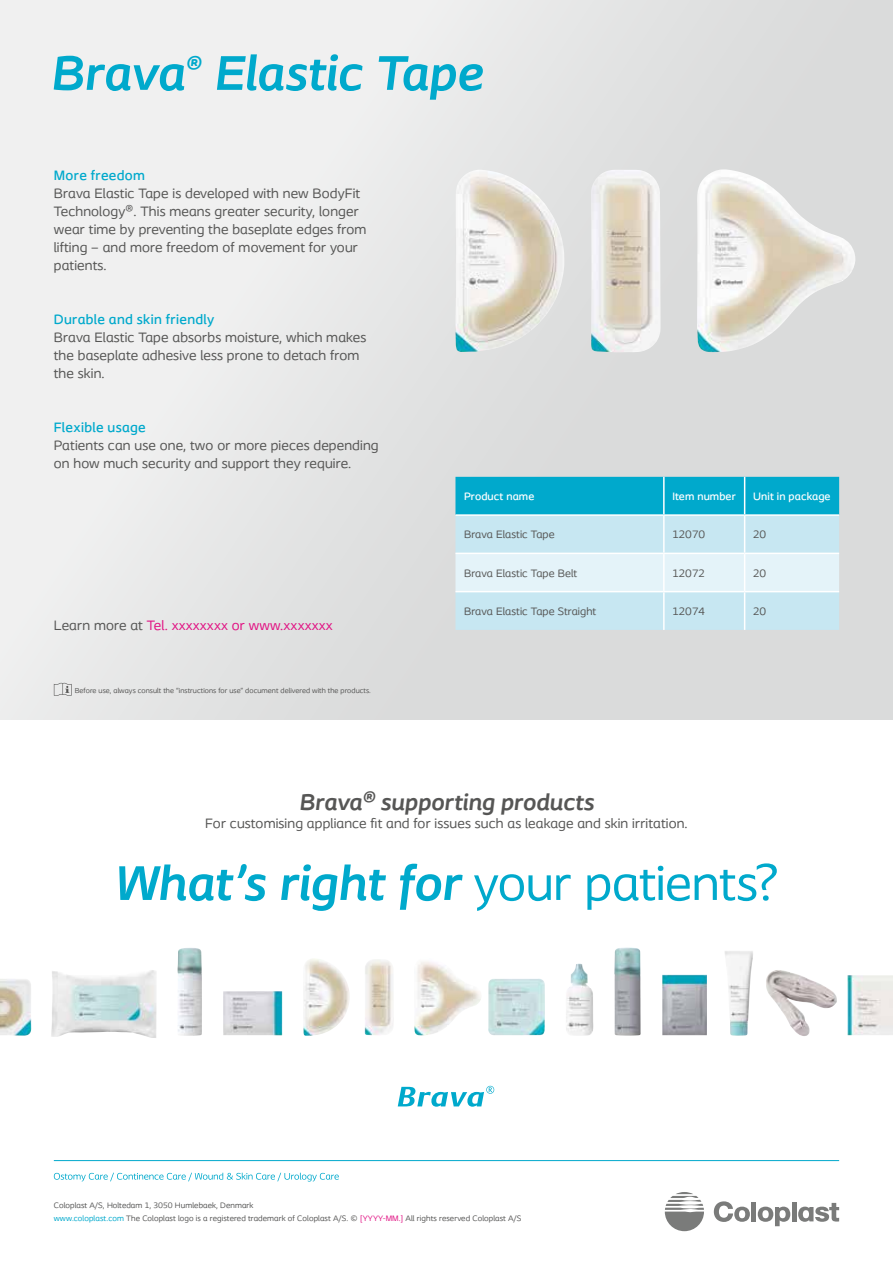
<style>
.page{position:relative;width:893px;height:1263px;background:#fff}
.page>*{position:absolute;margin:0;border:0;box-sizing:border-box;transform-origin:0 0}
.t1{font:italic 700 51px "Coloplast";letter-spacing:-.005em;color:#00a9cc}
.t2{font:italic 700 24px "Coloplast";letter-spacing:-.005em;color:#565655}
.t3{font:14.25px/18px "Coloplast";letter-spacing:.01em;color:#565655}
.t4{font:500 14.25px "Coloplast";letter-spacing:.025em;color:#00a9cc}
.t5{font:14.25px "Coloplast";letter-spacing:.01em;color:#e11283}
.t6{font:11.25px "Coloplast";letter-spacing:.01em;color:#565655}
.t7{font:500 11.25px "Coloplast";letter-spacing:.01em;color:#fff}
.t8{font:8.25px/13.2px "Coloplast";letter-spacing:.01em;color:#565655}
.t9{font:7.5px "Coloplast";letter-spacing:.01em;color:#565655}
.s1{color:#565655}
.s2{font-weight:400;font-style:normal}
.s3{color:#00a9cc}
.s4{color:#e11283}
</style>
<div class="page">
<svg style="left:54px;top:1173px;width:285px;height:8px"></svg>
<div style="left:0;top:0;width:893px;height:720px;background:#e5e6e6"></div>
<svg style="left:455px;top:477px;width:384px;height:153px;background:#9ddaea"></svg>
<hr style="left:663px;top:477px;width:2px;height:37px;background:#fff">
<hr style="left:744px;top:477px;width:1px;height:37px;background:#fff">
<hr style="left:455px;top:514px;width:209px;height:2px;background:#fff">
<hr style="left:664px;top:514px;width:81px;height:2px;background:#fff">
<hr style="left:663px;top:516px;width:2px;height:37px;background:#fff">
<hr style="left:745px;top:514px;width:94px;height:2px;background:#fff">
<hr style="left:744px;top:516px;width:1px;height:37px;background:#fff">
<hr style="left:455px;top:553px;width:209px;height:1px;background:#fff">
<hr style="left:664px;top:553px;width:81px;height:1px;background:#fff">
<hr style="left:663px;top:554px;width:2px;height:37px;background:#fff">
<hr style="left:745px;top:553px;width:94px;height:1px;background:#fff">
<hr style="left:744px;top:554px;width:1px;height:37px;background:#fff">
<hr style="left:455px;top:591px;width:209px;height:1px;background:#fff">
<hr style="left:664px;top:591px;width:81px;height:1px;background:#fff">
<hr style="left:663px;top:592px;width:2px;height:38px;background:#fff">
<hr style="left:745px;top:591px;width:94px;height:1px;background:#fff">
<hr style="left:744px;top:592px;width:1px;height:38px;background:#fff">
<img style="left:697px;top:169px;width:159px;height:183px">
<img style="left:591px;top:170px;width:69px;height:182px">
<img style="left:455px;top:170px;width:109px;height:182px">
<hr style="left:54px;top:1160px;width:785px;height:1px;background:#00a9cc">
<img style="left:0;top:979px;width:31px;height:56px">
<img style="left:488px;top:979px;width:57px;height:56px">
<img style="left:303px;top:959px;width:47px;height:77px">
<img style="left:365px;top:959px;width:28px;height:76px">
<img style="left:414px;top:961px;width:67px;height:74px">
<img style="left:766px;top:970px;width:71px;height:66px">
<img style="left:51px;top:970px;width:106px;height:68px">
<img style="left:177px;top:948px;width:25px;height:88px">
<img style="left:223px;top:991px;width:59px;height:44px">
<img style="left:614px;top:947px;width:27px;height:89px">
<img style="left:662px;top:975px;width:45px;height:60px">
<img style="left:847px;top:975px;width:46px;height:60px">
<img style="left:566px;top:964px;width:27px;height:72px">
<img style="left:725px;top:951px;width:28px;height:85px">
<svg style="left:54px;top:683px;width:18px;height:13px"></svg>
<svg style="left:714px;top:1201px;width:36px;height:21px"></svg>
<div style="left:751px;top:1202px;width:5px;height:19px;background:#7a7b7a"></div>
<hr style="left:792px;top:1202px;width:4px;height:19px;background:#7a7b7a">
<svg style="left:758px;top:1206px;width:32px;height:20px"></svg>
<svg style="left:798px;top:1203px;width:41px;height:19px"></svg>
<svg style="left:665px;top:1192px;width:39px;height:39px"></svg>
<svg style="left:398px;top:1086px;width:96px;height:21px"></svg>
<h1 class="t1" style="left:50px;top:42px;width:434px">Brava<sup>®</sup> Elastic Tape</h1>
<p class="t4" style="left:54px;top:167px;width:93px">More freedom</p>
<p class="t3" style="left:54px;top:184px;width:314px">Brava Elastic Tape is developed with new BodyFit Technology®. This means greater security, longer wear time by preventing the baseplate edges from lifting – and more freedom of movement for your patients.</p>
<p class="t4" style="left:54px;top:311px;width:162px">Durable and skin friendly</p>
<p class="t3" style="left:54px;top:328px;width:314px">Brava Elastic Tape absorbs moisture, which makes the baseplate adhesive less prone to detach from the skin.</p>
<p class="t4" style="left:54px;top:419px;width:93px">Flexible usage</p>
<p class="t3" style="left:54px;top:436px;width:326px">Patients can use one, two or more pieces depending on how much security and support they require.</p>
<p class="t5" style="left:54px;top:617px;width:280px"><span class="s1">Learn more at</span> Tel. xxxxxxxx or www.xxxxxxx</p>
<p class="t9" style="left:75px;top:686px;width:298px">Before use, always consult the “instructions for use” document delivered with the products.</p>
<p class="t7" style="left:464px;top:489px;width:72px">Product name</p>
<p class="t7" style="left:672px;top:489px;width:65px">Item number</p>
<p class="t7" style="left:753px;top:489px;width:79px">Unit in package</p>
<p class="t6" style="left:464px;top:528px;width:92px">Brava Elastic Tape</p>
<p class="t6" style="left:672px;top:528px;width:34px">12070</p>
<p class="t6" style="left:753px;top:528px;width:15px">20</p>
<p class="t6" style="left:464px;top:566px;width:115px">Brava Elastic Tape Belt</p>
<p class="t6" style="left:672px;top:566px;width:34px">12072</p>
<p class="t6" style="left:753px;top:566px;width:15px">20</p>
<p class="t6" style="left:464px;top:605px;width:134px">Brava Elastic Tape Straight</p>
<p class="t6" style="left:672px;top:605px;width:34px">12074</p>
<p class="t6" style="left:753px;top:605px;width:15px">20</p>
<h2 class="t2" style="left:299px;top:787px;width:296px">Brava® supporting products</h2>
<p class="t3" style="left:205px;top:814px;width:484px">For customising appliance fit and for issues such as leakage and skin irritation.</p>
<h1 class="t1" style="left:115px;top:852px;width:665px">What’s right for <span class="s2">your patients?</span></h1>
<p class="t8" style="left:54px;top:1199px;width:469px">Coloplast A/S, Holtedam 1, 3050 Humlebaek, Denmark<br><span class="s3">www.coloplast.com</span> The Coloplast logo is a registered trademark of Coloplast A/S. © <span class="s4">[YYYY-MM.]</span> All rights reserved Coloplast A/S</p>
</div>
